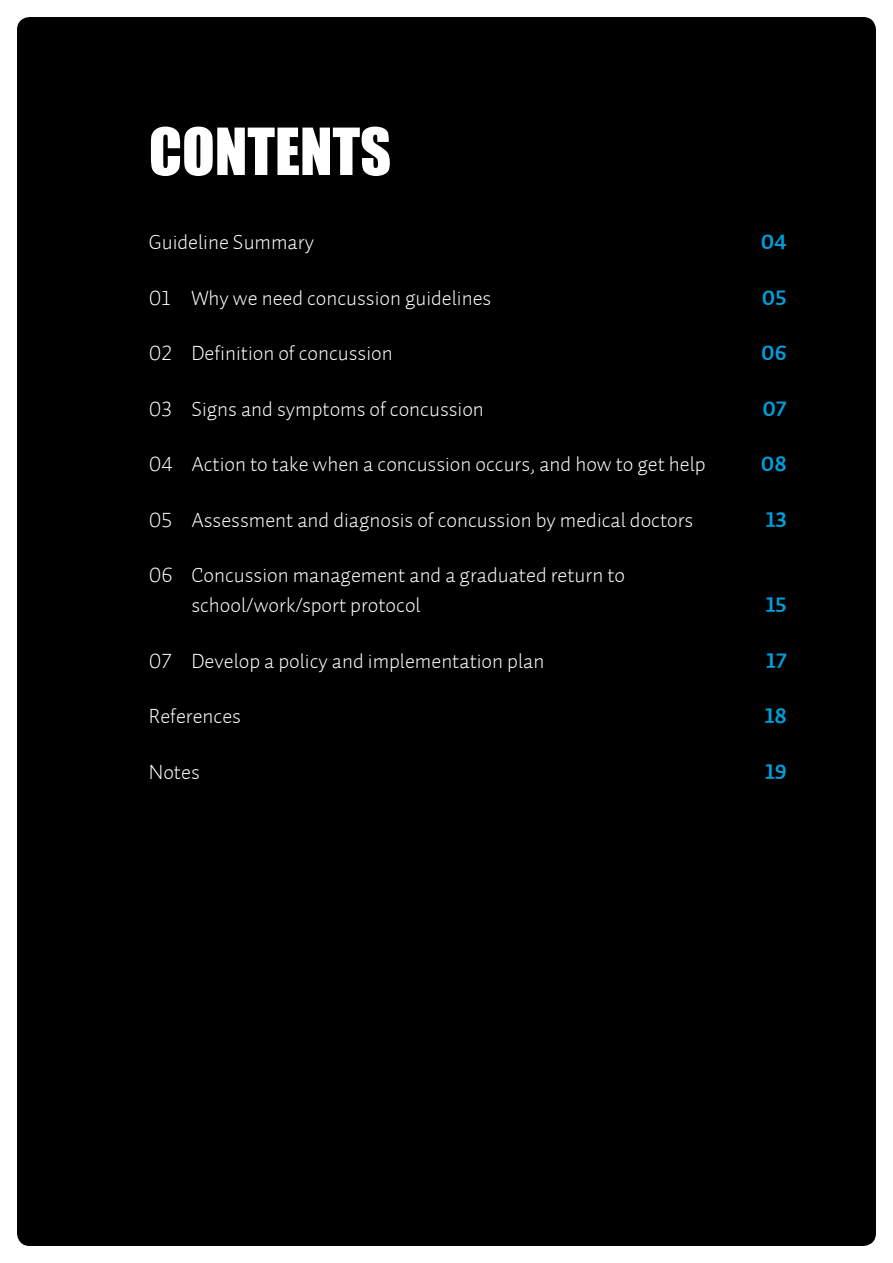
<style>
.page{position:relative;width:893px;height:1263px;background:#fff}
.page>*{position:absolute;margin:0;border:0;box-sizing:border-box;transform-origin:0 0}
.t1{font:60px "Impact";color:#fff}
.t2{font:21px/30px "Auto 1 Light LF";color:#fff}
.t3{font:21px "Auto 1 Bold LF";color:#009edb}
</style>
<div class="page">
<div style="left:17px;top:17px;width:859px;height:1229px;background:#000;border-radius:13px"></div>
<h1 class="t1" style="left:149px;top:114px;width:244px">CONTENTS</h1>
<p class="t2" style="left:149px;top:227px;width:167px">Guideline Summary</p>
<p class="t3" style="left:761px;top:228px;width:27px">04</p>
<p class="t2" style="left:149px;top:282px;width:344px">01 Why we need concussion guidelines</p>
<p class="t3" style="left:762px;top:284px;width:26px">05</p>
<p class="t2" style="left:149px;top:338px;width:245px">02 Definition of concussion</p>
<p class="t3" style="left:761px;top:339px;width:27px">06</p>
<p class="t2" style="left:149px;top:393px;width:337px">03 Signs and symptoms of concussion</p>
<p class="t3" style="left:762px;top:395px;width:26px">07</p>
<p class="t2" style="left:149px;top:449px;width:558px">04 Action to take when a concussion occurs, and how to get help</p>
<p class="t3" style="left:761px;top:450px;width:27px">08</p>
<p class="t2" style="left:149px;top:504px;width:546px">05 Assessment and diagnosis of concussion by medical doctors</p>
<p class="t3" style="left:766px;top:506px;width:22px">13</p>
<p class="t2" style="left:191px;top:560px;width:435px;text-indent:-43px">06 Concussion management and a graduated return to school/work/sport protocol</p>
<p class="t3" style="left:766px;top:591px;width:22px">15</p>
<p class="t2" style="left:149px;top:645px;width:397px">07 Develop a policy and implementation plan</p>
<p class="t3" style="left:766px;top:647px;width:22px">17</p>
<p class="t2" style="left:149px;top:701px;width:94px">References</p>
<p class="t3" style="left:765px;top:702px;width:24px">18</p>
<p class="t2" style="left:149px;top:757px;width:52px">Notes</p>
<p class="t3" style="left:765px;top:758px;width:23px">19</p>
</div>
